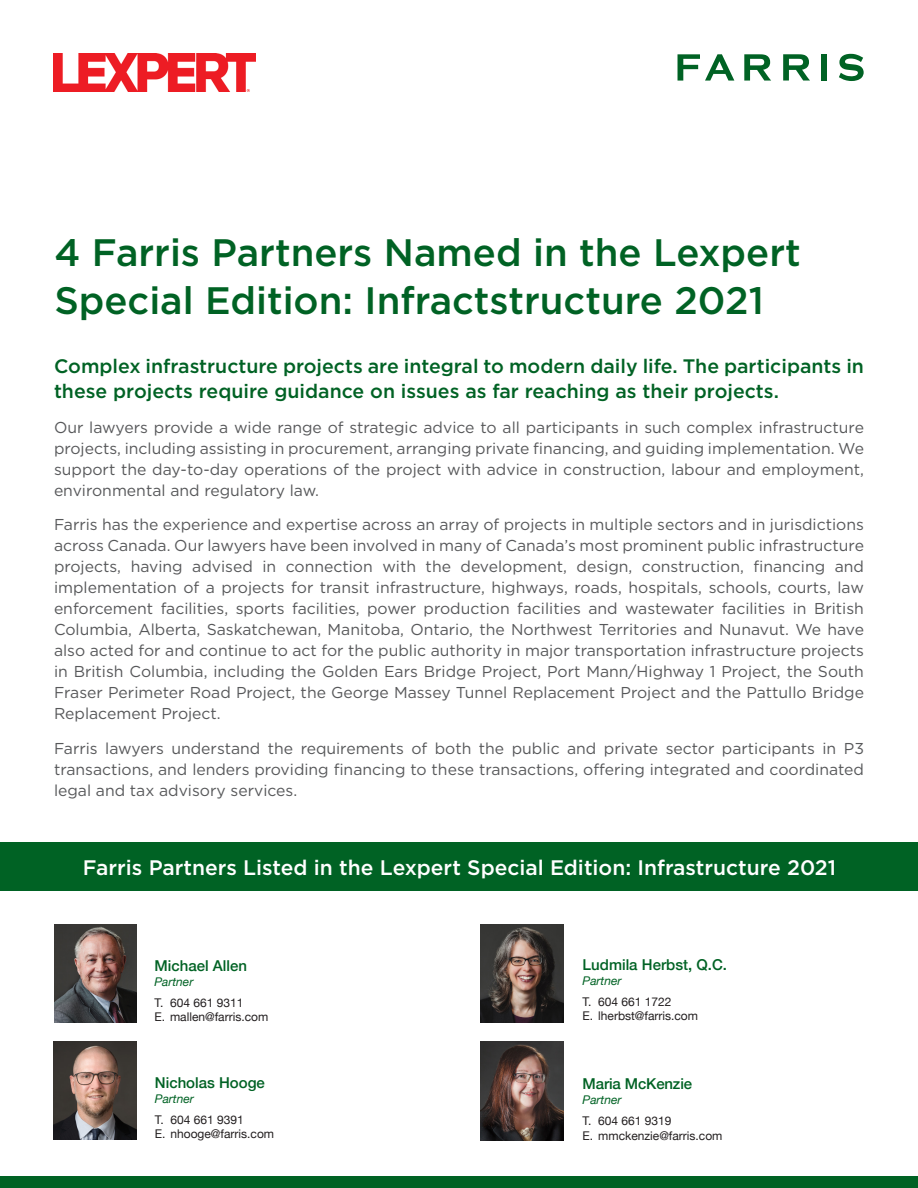
<style>
.page{position:relative;width:918px;height:1188px;background:#fff}
.page>*{position:absolute;margin:0;border:0;box-sizing:border-box;transform-origin:0 0}
.t1{font:500 38.25px/48px "Gotham";color:#006224}
.t2{font:500 21px "Gotham";color:#fff}
.t3{font:500 19.5px/25.5px "Gotham";color:#006224}
.t4{font:15.75px/21px "Gotham";color:#57585a;text-align:justify}
.t5{font:500 15px "Helvetica Neue";color:#006224}
.t6{font:12px/14.4px "Helvetica Neue";color:#231f20}
.t7{font:italic 12px "Helvetica Neue";color:#006224}
</style>
<div class="page">
<svg style="left:678px;top:54px;width:56px;height:27px"></svg>
<div style="left:821px;top:54px;width:6px;height:27px;background:#006224"></div>
<svg style="left:744px;top:54px;width:27px;height:27px"></svg>
<svg style="left:783px;top:54px;width:27px;height:27px"></svg>
<svg style="left:839px;top:54px;width:25px;height:27px"></svg>
<div style="left:0;top:842px;width:918px;height:49px;background:#006224"></div>
<div style="left:0;top:1177px;width:918px;height:11px;background:#006224"></div>
<img style="left:54px;top:53px;width:202px;height:38px">
<img style="left:480px;top:924px;width:83px;height:99px">
<img style="left:54px;top:924px;width:82px;height:99px">
<img style="left:480px;top:1042px;width:84px;height:98px">
<img style="left:54px;top:1042px;width:83px;height:98px">
<p class="t1" style="left:54px;top:228px;width:748px">4 Farris Partners Named in the Lexpert<br>Special Edition: Infractstructure 2021</p>
<p class="t3" style="left:54px;top:353px;width:812px">Complex infrastructure projects are integral to modern daily life. The participants in these projects require guidance on issues as far reaching as their projects.</p>
<p class="t4" style="left:54px;top:416px;width:812px">Our lawyers provide a wide range of strategic advice to all participants in such complex infrastructure projects, including assisting in procurement, arranging private financing, and guiding implementation. We support the day-to-day operations of the project with advice in construction, labour and employment, environmental and regulatory law.</p>
<p class="t4" style="left:54px;top:514px;width:812px">Farris has the experience and expertise across an array of projects in multiple sectors and in jurisdictions across Canada. Our lawyers have been involved in many of Canada’s most prominent public infrastructure projects, having advised in connection with the development, design, construction, financing and implementation of a projects for transit infrastructure, highways, roads, hospitals, schools, courts, law enforcement facilities, sports facilities, power production facilities and wastewater facilities in British Columbia, Alberta, Saskatchewan, Manitoba, Ontario, the Northwest Territories and Nunavut. We have also acted for and continue to act for the public authority in major transportation infrastructure projects in British Columbia, including the Golden Ears Bridge Project, Port Mann/Highway 1 Project, the South Fraser Perimeter Road Project, the George Massey Tunnel Replacement Project and the Pattullo Bridge Replacement Project.</p>
<p class="t4" style="left:54px;top:737px;width:812px">Farris lawyers understand the requirements of both the public and private sector participants in P3 transactions, and lenders providing financing to these transactions, offering integrated and coordinated legal and tax advisory services.</p>
<p class="t2" style="left:83px;top:855px;width:755px">Farris Partners Listed in the Lexpert Special Edition: Infrastructure 2021</p>
<p class="t5" style="left:154px;top:953px;width:94px">Michael Allen</p>
<p class="t7" style="left:154px;top:973px;width:40px">Partner</p>
<p class="t6" style="left:154px;top:996px;width:115px">T. 604 661 9311<br>E. mallen@farris.com</p>
<p class="t5" style="left:155px;top:1070px;width:112px">Nicholas Hooge</p>
<p class="t7" style="left:155px;top:1090px;width:40px">Partner</p>
<p class="t6" style="left:155px;top:1113px;width:121px">T. 604 661 9391<br>E. nhooge@farris.com</p>
<p class="t5" style="left:583px;top:953px;width:146px">Ludmila Herbst, Q.C.</p>
<p class="t7" style="left:583px;top:972px;width:40px">Partner</p>
<p class="t6" style="left:583px;top:995px;width:117px">T. 604 661 1722<br>E. lherbst@farris.com</p>
<p class="t5" style="left:583px;top:1072px;width:111px">Maria McKenzie</p>
<p class="t7" style="left:583px;top:1091px;width:40px">Partner</p>
<p class="t6" style="left:583px;top:1115px;width:141px">T. 604 661 9319<br>E. mmckenzie@farris.com</p>
</div>
